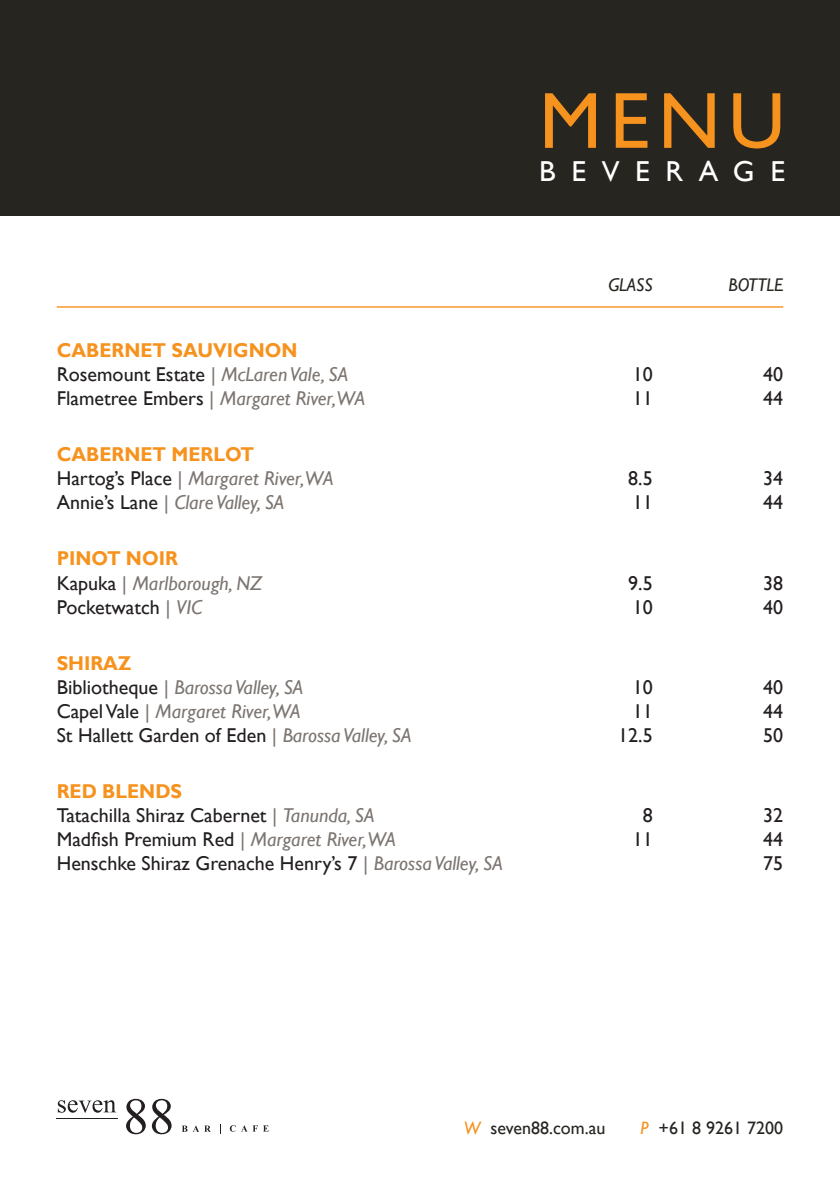
<style>
.page{position:relative;width:840px;height:1191px;background:#fff}
.page>*{position:absolute;margin:0;border:0;box-sizing:border-box;transform-origin:0 0}
.t1{font:80px "Gill Sans";color:#f6921e}
.t2{font:28.8px "Gill Sans";letter-spacing:.53em;color:#fff}
.t3{font:20px "Gill Sans";color:#231f20}
.t4{font:italic 20px "Gill Sans";color:#7c7571}
.t5{font:700 20px "Gill Sans";color:#f6921e;scale:.95 1}
.t6{font:italic 18.4px "Gill Sans";color:#272520}
.t7{font:18px "Gill Sans";color:#272520}
.s1{color:#7c7571}
.s2{font-style:italic;color:#7c7571}
.s3{font-style:normal;color:#231f20}
.s4{font-style:normal}
.s5{font-style:italic;color:#f6921e}
</style>
<div class="page">
<div style="left:0;top:0;width:839px;height:215px;background:#272520"></div>
<svg style="left:58px;top:1100px;width:58px;height:12px"></svg>
<svg style="left:126px;top:1098px;width:20px;height:36px"></svg>
<svg style="left:152px;top:1098px;width:19px;height:36px"></svg>
<svg style="left:182px;top:1125px;width:28px;height:6px"></svg>
<svg style="left:230px;top:1125px;width:5px;height:6px"></svg>
<svg style="left:241px;top:1125px;width:27px;height:6px"></svg>
<hr style="left:57px;top:1118px;width:61px;height:1px;background:#231f20">
<hr style="left:57px;top:306px;width:725px;height:2px;background:#f6921e">
<p class="t1" style="left:539px;top:74px;width:247px">MENU</p>
<p class="t2" style="left:539px;top:155px;width:247px">BEVERAGE</p>
<p class="t6" style="left:608px;top:274px;width:46px">GLASS</p>
<p class="t6" style="left:728px;top:274px;width:56px">BOTTLE</p>
<p class="t5" style="left:57px;top:339px;width:255px">CABERNET SAUVIGNON</p>
<p class="t3" style="left:57px;top:363px;width:293px">Rosemount Estate <span class="s1">|</span> <span class="s2">McLaren Vale, SA</span></p>
<p class="t3" style="left:632px;top:363px;width:21px">10</p>
<p class="t3" style="left:762px;top:363px;width:21px">40</p>
<p class="t4" style="left:57px;top:387px;width:310px"><span class="s3">Flametree Embers</span> <span class="s4">|</span> Margaret River,WA</p>
<p class="t3" style="left:632px;top:387px;width:21px">11</p>
<p class="t3" style="left:762px;top:387px;width:21px">44</p>
<p class="t5" style="left:57px;top:443px;width:209px">CABERNET MERLOT</p>
<p class="t4" style="left:57px;top:467px;width:278px"><span class="s3">Hartog’s Place</span> <span class="s4">|</span> Margaret River,WA</p>
<p class="t3" style="left:628px;top:467px;width:26px">8.5</p>
<p class="t3" style="left:762px;top:467px;width:21px">34</p>
<p class="t4" style="left:57px;top:491px;width:229px"><span class="s3">Annie’s Lane</span> <span class="s4">|</span> Clare Valley, SA</p>
<p class="t3" style="left:632px;top:491px;width:21px">11</p>
<p class="t3" style="left:762px;top:491px;width:21px">44</p>
<p class="t5" style="left:57px;top:547px;width:129px">PINOT NOIR</p>
<p class="t4" style="left:57px;top:571px;width:206px"><span class="s3">Kapuka</span> <span class="s4">|</span> Marlborough, NZ</p>
<p class="t3" style="left:628px;top:571px;width:26px">9.5</p>
<p class="t3" style="left:762px;top:571px;width:21px">38</p>
<p class="t3" style="left:57px;top:595px;width:147px">Pocketwatch <span class="s1">|</span> <span class="s2">VIC</span></p>
<p class="t3" style="left:632px;top:595px;width:21px">10</p>
<p class="t3" style="left:762px;top:595px;width:21px">40</p>
<p class="t5" style="left:57px;top:651px;width:80px">SHIRAZ</p>
<p class="t4" style="left:57px;top:675px;width:248px"><span class="s3">Bibliotheque</span> <span class="s4">|</span> Barossa Valley, SA</p>
<p class="t3" style="left:632px;top:675px;width:21px">10</p>
<p class="t3" style="left:762px;top:675px;width:21px">40</p>
<p class="t4" style="left:57px;top:699px;width:245px"><span class="s3">Capel Vale</span> <span class="s4">|</span> Margaret River,WA</p>
<p class="t3" style="left:632px;top:699px;width:21px">11</p>
<p class="t3" style="left:762px;top:699px;width:21px">44</p>
<p class="t3" style="left:57px;top:723px;width:356px">St Hallett Garden of Eden <span class="s1">|</span> <span class="s2">Barossa Valley, SA</span></p>
<p class="t3" style="left:618px;top:723px;width:36px">12.5</p>
<p class="t3" style="left:762px;top:723px;width:21px">50</p>
<p class="t5" style="left:57px;top:779px;width:133px">RED BLENDS</p>
<p class="t3" style="left:57px;top:803px;width:319px">Tatachilla Shiraz Cabernet <span class="s1">|</span> <span class="s2">Tanunda, SA</span></p>
<p class="t3" style="left:642px;top:803px;width:11px">8</p>
<p class="t3" style="left:762px;top:803px;width:21px">32</p>
<p class="t3" style="left:57px;top:827px;width:340px">Madfish Premium Red <span class="s1">|</span> <span class="s2">Margaret River,WA</span></p>
<p class="t3" style="left:632px;top:827px;width:21px">11</p>
<p class="t3" style="left:762px;top:827px;width:21px">44</p>
<p class="t3" style="left:57px;top:851px;width:447px">Henschke Shiraz Grenache Henry’s 7 <span class="s1">|</span> <span class="s2">Barossa Valley, SA</span></p>
<p class="t3" style="left:762px;top:851px;width:21px">75</p>
<p class="t7" style="left:463px;top:1117px;width:143px"><span class="s5">W</span> seven88.com.au</p>
<p class="t7" style="left:640px;top:1117px;width:144px"><span class="s5">P</span> +61 8 9261 7200</p>
</div>
